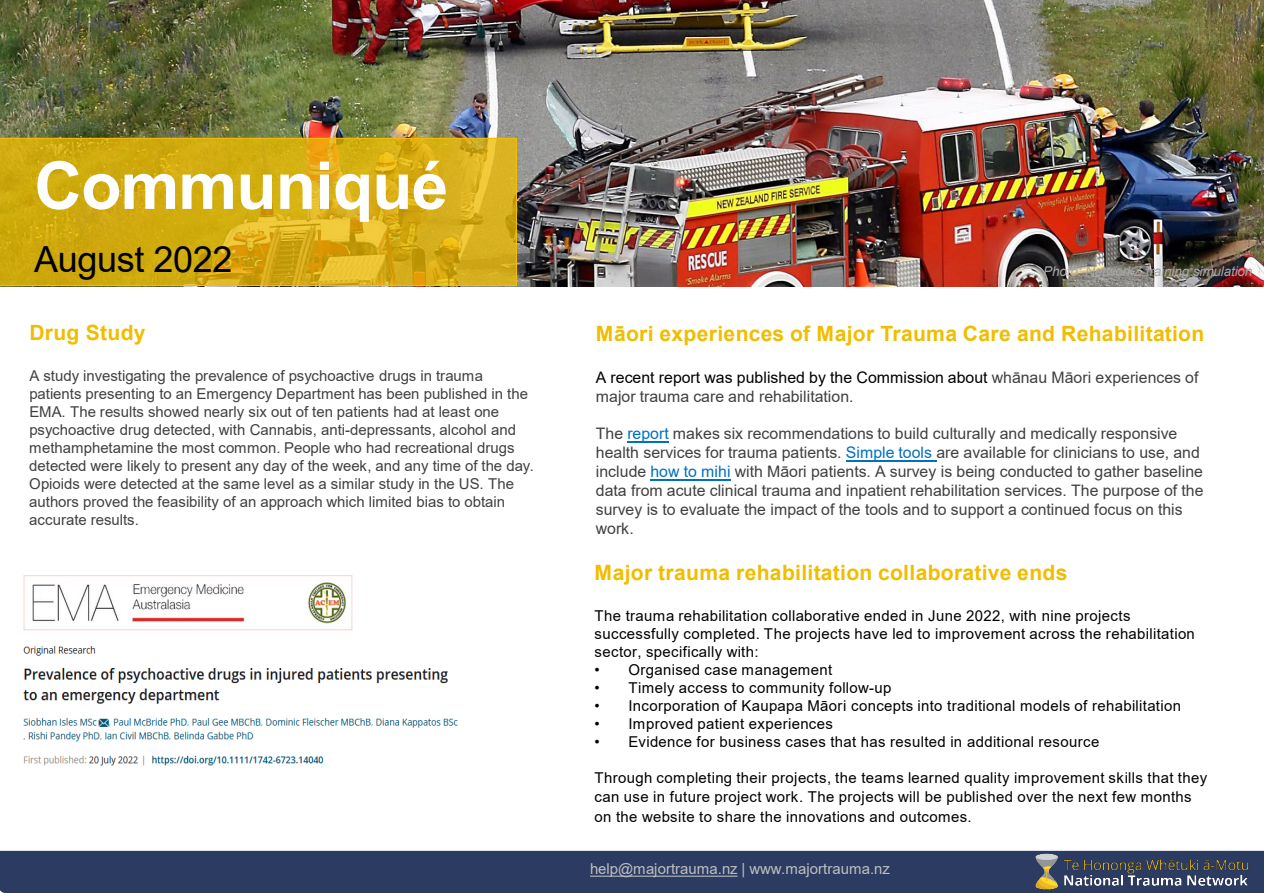
<style>
.page{position:relative;width:1264px;height:893px;background:#fff}
.page>*{position:absolute;margin:0;border:0;box-sizing:border-box;transform-origin:0 0}
.t1{font:700 66px "Arial";letter-spacing:-.015em;color:#fff}
.t2{font:36px "Arial";letter-spacing:-.01em;color:#000}
.t3{font:700 21px "Arial";letter-spacing:.015em;color:#f0bd00}
.t4{font:15.9px/18.9px "Arial";color:#404040}
.t5{font:15px/18px "Arial";letter-spacing:.02em;color:#000}
.t6{font:15px/18px "Arial";color:#404040}
.t7{font:15px "Arial";color:#bfbfbf}
.t8{font:italic 13.5px "Arial";letter-spacing:-.01em;color:#a6a6a6}
.s1{color:#000}
.s2{color:#0070c0}
</style>
<div class="page">
<img style="left:1px;top:0;width:1262px;height:287px">
<div style="left:0;top:850px;width:1029px;height:42px;background:#2b3b62"></div>
<svg style="left:590px;top:875px;width:147px;height:1px"></svg>
<img style="left:1029px;top:850px;width:234px;height:42px">
<svg style="left:0;top:138px;width:517px;height:148px;background:#d4ac14"></svg>
<hr style="left:627px;top:441px;width:41px;height:1px;background:#0070c0">
<hr style="left:845px;top:460px;width:91px;height:1px;background:#0070c0">
<hr style="left:650px;top:479px;width:80px;height:1px;background:#0070c0">
<img style="left:23px;top:575px;width:435px;height:191px">
<h2 class="t1" style="left:34px;top:139px;width:415px">Communiqué</h2>
<h2 class="t2" style="left:34px;top:235px;width:200px">August 2022</h2>
<p class="t3" style="left:29px;top:318px;width:118px">Drug Study</p>
<p class="t6" style="left:29px;top:367px;width:506px">A study investigating the prevalence of psychoactive drugs in trauma patients presenting to an Emergency Department has been published in the EMA. The results showed nearly six out of ten patients had at least one psychoactive drug detected, with Cannabis, anti-depressants, alcohol and methamphetamine the most common. People who had recreational drugs detected were likely to present any day of the week, and any time of the day.<br>Opioids were detected at the same level as a similar study in the US. The authors proved the feasibility of an approach which limited bias to obtain accurate results.</p>
<p class="t8" style="left:1042px;top:262px;width:211px">Photo: NetworkZ training simulation</p>
<p class="t3" style="left:595px;top:319px;width:610px">Māori experiences of Major Trauma Care and Rehabilitation</p>
<p class="t4" style="left:595px;top:367px;width:604px"><span class="s1">A recent report was published by the Commission about</span> whānau Māori experiences of major trauma care and rehabilitation.</p>
<p class="t4" style="left:595px;top:424px;width:609px">The <span class="s2">report</span> makes six recommendations to build culturally and medically responsive health services for trauma patients. <span class="s2">Simple tools</span> are available for clinicians to use, and include <span class="s2">how to mihi</span> with Māori patients. A survey is being conducted to gather baseline data from acute clinical trauma and inpatient rehabilitation services. The purpose of the survey is to evaluate the impact of the tools and to support a continued focus on this work.</p>
<p class="t3" style="left:594px;top:558px;width:474px">Major trauma rehabilitation collaborative ends</p>
<p class="t5" style="left:594px;top:606px;width:601px">The trauma rehabilitation collaborative ended in June 2022, with nine projects successfully completed. The projects have led to improvement across the rehabilitation sector, specifically with:</p>
<p class="t5" style="left:594px;top:660px;width:239px">• Organised case management</p>
<p class="t5" style="left:594px;top:678px;width:298px">• Timely access to community follow-up</p>
<p class="t5" style="left:594px;top:696px;width:588px">• Incorporation of Kaupapa Māori concepts into traditional models of rehabilitation</p>
<p class="t5" style="left:594px;top:714px;width:240px">• Improved patient experiences</p>
<p class="t5" style="left:594px;top:732px;width:506px">• Evidence for business cases that has resulted in additional resource</p>
<p class="t5" style="left:594px;top:768px;width:614px;line-height:19.2px">Through completing their projects, the teams learned quality improvement skills that they can use in future project work. The projects will be published over the next few months on the website to share the innovations and outcomes.</p>
<p class="t7" style="left:590px;top:858px;width:301px">help@majortrauma.nz | www.majortrauma.nz</p>
</div>
